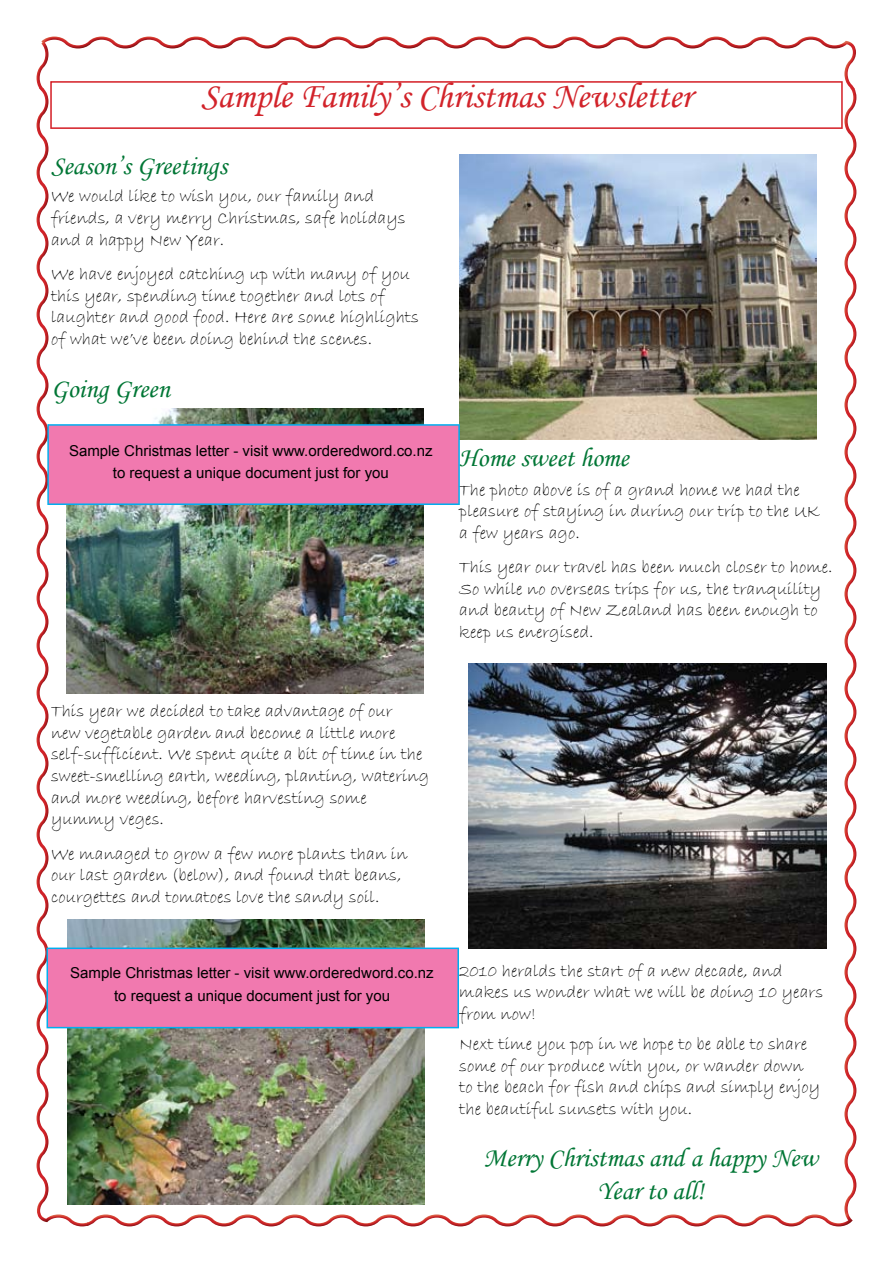
<style>
.page{position:relative;width:893px;height:1263px;background:#fff}
.page>*{position:absolute;margin:0;border:0;box-sizing:border-box;transform-origin:0 0}
.t1{font:36px "Monotype Corsiva";color:#d2232a}
.t2{font:27px/32.4px "Monotype Corsiva";color:#007635;text-align:center}
.t3{font:18px/21.6px "Bradley Hand ITC";color:#000}
.t4{font:15px/22.2px "Arial";color:#000;text-align:center}
</style>
<div class="page">
<svg style="left:63px;top:81px;width:780px;height:48px"></svg>
<img style="left:67px;top:919px;width:357px;height:285px">
<img style="left:66px;top:408px;width:357px;height:285px">
<img style="left:469px;top:663px;width:357px;height:285px">
<img style="left:459px;top:154px;width:357px;height:285px">
<img style="left:37px;top:37px;width:761px;height:52px">
<img style="left:37px;top:88px;width:26px;height:1134px">
<img style="left:828px;top:88px;width:25px;height:1135px">
<img style="left:87px;top:1214px;width:668px;height:12px">
<div style="left:47px;top:424px;width:413px;height:81px;background:#f179af"></div>
<svg style="left:47px;top:947px;width:412px;height:81px;background:#e67bb1"></svg>
<h1 class="t1" style="left:201px;top:75px;width:493px">Sample Family’s Christmas Newsletter</h1>
<h2 class="t2" style="left:51px;top:149px;width:178px">Season’s Greetings</h2>
<p class="t3" style="left:51px;top:186px;width:356px">We would like to wish you, our family and friends, a very merry Christmas, safe holidays and a happy New Year.</p>
<p class="t3" style="left:51px;top:264px;width:370px">We have enjoyed catching up with many of you this year, spending time together and lots of laughter and good food. Here are some highlights of what we’ve been doing behind the scenes.</p>
<h2 class="t2" style="left:51px;top:373px;width:120px">Going Green</h2>
<p class="t4" style="left:69px;top:440px;width:365px">Sample Christmas letter - visit www.orderedword.co.nz to request a unique document just for you</p>
<p class="t3" style="left:51px;top:701px;width:380px">This year we decided to take advantage of our<br>new vegetable garden and become a little more self-sufficient. We spent quite a bit of time in the sweet-smelling earth, weeding, planting, watering and more weeding, before harvesting some yummy veges.</p>
<p class="t3" style="left:51px;top:843px;width:358px">We managed to grow a few more plants than in our last garden (below), and found that beans, courgettes and tomatoes love the sandy soil.</p>
<p class="t4" style="left:70px;top:962px;width:365px">Sample Christmas letter - visit www.orderedword.co.nz to request a unique document just for you</p>
<h2 class="t2" style="left:459px;top:442px;width:171px">Home sweet home</h2>
<p class="t3" style="left:459px;top:479px;width:362px">The photo above is of a grand home we had the pleasure of staying in during our trip to the UK a few years ago.</p>
<p class="t3" style="left:459px;top:557px;width:375px">This year our travel has been much closer to home.<br>So while no overseas trips for us, the tranquility and beauty of New Zealand has been enough to keep us energised.</p>
<p class="t3" style="left:459px;top:960px;width:365px">2010 heralds the start of a new decade, and makes us wonder what we will be doing 10 years from now!</p>
<p class="t3" style="left:459px;top:1034px;width:362px">Next time you pop in we hope to be able to share some of our produce with you, or wander down to the beach for fish and chips and simply enjoy the beautiful sunsets with you.</p>
<h2 class="t2" style="left:483px;top:1142px;width:336px">Merry Christmas and a happy New<br>Year to all!</h2>
</div>
